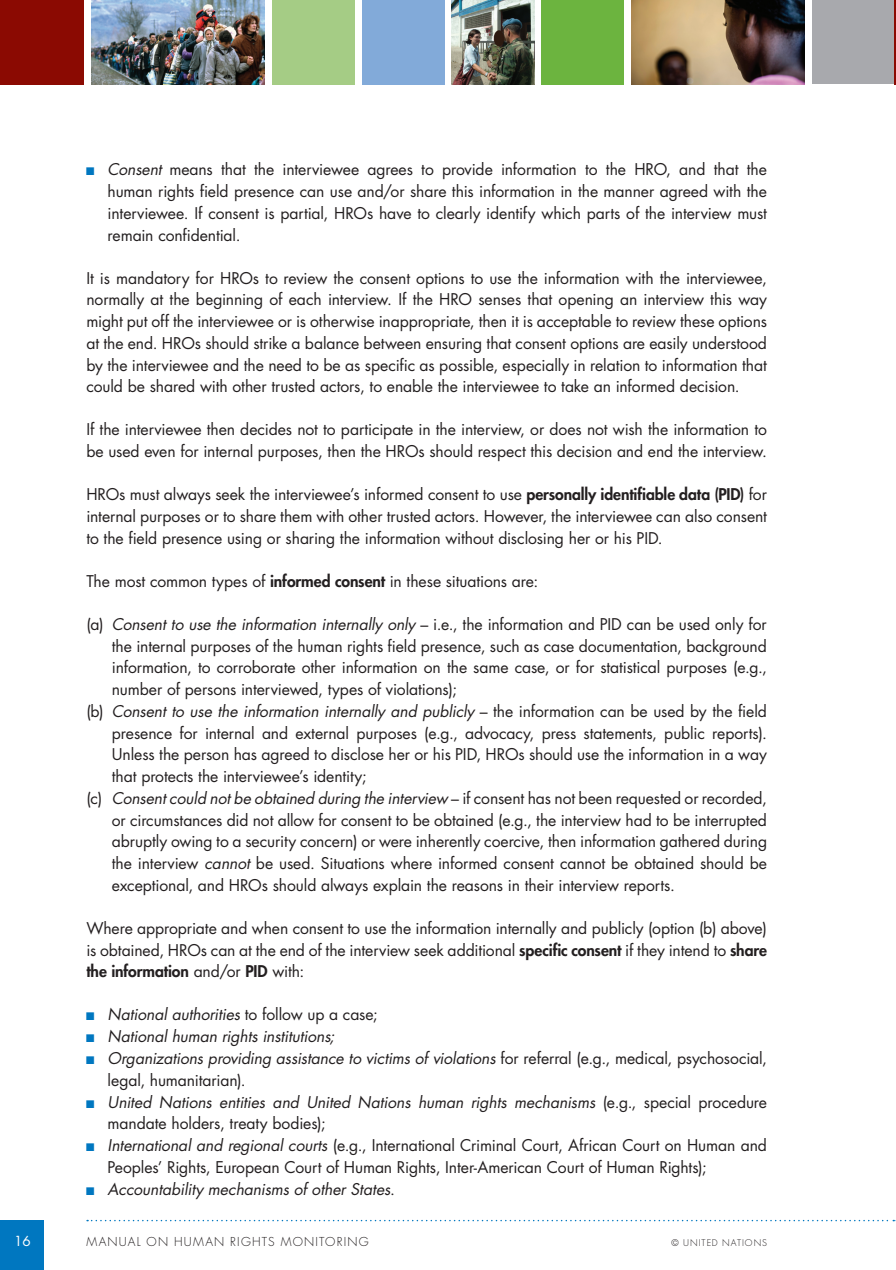
<style>
.page{position:relative;width:896px;height:1270px;background:#fff}
.page>*{position:absolute;margin:0;border:0;box-sizing:border-box;transform-origin:0 0}
.t1{font:15.75px/21.8px "Futura";letter-spacing:-.005em;color:#231f20;text-align:justify}
.t2{font:italic 15.75px "Futura";letter-spacing:-.005em;color:#231f20}
.t3{font:13.5px "Futura";color:#fff}
.t4{font:300 12px "Futura";letter-spacing:.105em;color:#231f20}
.t5{font:300 9px "Futura";letter-spacing:.105em;color:#231f20}
.s1{font-style:italic}
.s2{font-weight:800}
.s3{font-style:normal}
</style>
<div class="page">
<div style="left:0;top:1219px;width:44px;height:51px;background:#0077c0"></div>
<svg style="left:87px;top:1219px;width:809px;height:2px"></svg>
<div style="left:811px;top:0;width:83px;height:84px;background:#a8a9ad"></div>
<hr style="left:894px;top:0;width:1px;height:84px;background:#8b0a02">
<div style="left:272px;top:0;width:82px;height:84px;background:#a5cc85"></div>
<img style="left:631px;top:0;width:173px;height:84px">
<img style="left:91px;top:0;width:173px;height:84px">
<div style="left:541px;top:0;width:83px;height:84px;background:#6cb43f"></div>
<div style="left:362px;top:0;width:82px;height:84px;background:#82aad9"></div>
<img style="left:451px;top:0;width:83px;height:84px">
<div style="left:0;top:0;width:84px;height:84px;background:#8b0a02"></div>
<p class="t1" style="left:108px;top:159px;width:660px"><span class="s1">Consent</span> means that the interviewee agrees to provide information to the HRO, and that the human rights field presence can use and/or share this information in the manner agreed with the interviewee. If consent is partial, HROs have to clearly identify which parts of the interview must remain confidential.</p>
<p class="t1" style="left:86px;top:267px;width:682px">It is mandatory for HROs to review the consent options to use the information with the interviewee, normally at the beginning of each interview. If the HRO senses that opening an interview this way might put off the interviewee or is otherwise inappropriate, then it is acceptable to review these options at the end. HROs should strike a balance between ensuring that consent options are easily understood by the interviewee and the need to be as specific as possible, especially in relation to information that could be shared with other trusted actors, to enable the interviewee to take an informed decision.</p>
<p class="t1" style="left:86px;top:419px;width:682px">If the interviewee then decides not to participate in the interview, or does not wish the information to be used even for internal purposes, then the HROs should respect this decision and end the interview.</p>
<p class="t1" style="left:86px;top:484px;width:682px">HROs must always seek the interviewee’s informed consent to use <span class="s2">personally identifiable data (PID)</span> for internal purposes or to share them with other trusted actors. However, the interviewee can also consent to the field presence using or sharing the information without disclosing her or his PID.</p>
<p class="t1" style="left:86px;top:570px;width:453px">The most common types of <span class="s2">informed consent</span> in these situations are:</p>
<p class="t1" style="left:86px;top:613px;width:682px">(a) <span class="s1">Consent to use the information internally only</span> – i.e., the information and PID can be used only for</p>
<p class="t1" style="left:112px;top:635px;width:656px">the internal purposes of the human rights field presence, such as case documentation, background</p>
<p class="t1" style="left:112px;top:657px;width:656px">information, to corroborate other information on the same case, or for statistical purposes (e.g.,</p>
<p class="t1" style="left:112px;top:678px;width:346px">number of persons interviewed, types of violations);</p>
<p class="t2" style="left:86px;top:701px;width:682px"><span class="s3">(b)</span> Consent to use the information internally and publicly <span class="s3">– the information can be used by the field</span></p>
<p class="t1" style="left:112px;top:722px;width:656px">presence for internal and external purposes (e.g., advocacy, press statements, public reports).</p>
<p class="t1" style="left:112px;top:744px;width:656px">Unless the person has agreed to disclose her or his PID, HROs should use the information in a way</p>
<p class="t1" style="left:112px;top:765px;width:256px">that protects the interviewee’s identity;</p>
<p class="t1" style="left:86px;top:787px;width:682px">(c) <span class="s1">Consent could not be obtained during the interview</span> – if consent has not been requested or recorded,</p>
<p class="t1" style="left:112px;top:809px;width:656px">or circumstances did not allow for consent to be obtained (e.g., the interview had to be interrupted</p>
<p class="t1" style="left:112px;top:831px;width:656px">abruptly owing to a security concern) or were inherently coercive, then information gathered during</p>
<p class="t1" style="left:112px;top:852px;width:656px">the interview <span class="s1">cannot</span> be used. Situations where informed consent cannot be obtained should be</p>
<p class="t1" style="left:112px;top:874px;width:564px">exceptional, and HROs should always explain the reasons in their interview reports.</p>
<p class="t1" style="left:86px;top:917px;width:682px">Where appropriate and when consent to use the information internally and publicly (option (b) above) is obtained, HROs can at the end of the interview seek additional <span class="s2">specific consent</span> if they intend to <span class="s2">share the information</span> and/or <span class="s2">PID</span> with:</p>
<p class="t1" style="left:108px;top:1004px;width:661px;text-align:left"><span class="s1">National authorities</span> to follow up a case;<br><span class="s1">National human rights institutions;<br>Organizations providing assistance to victims of violations</span> for referral (e.g., medical, psychosocial, legal, humanitarian).<br><span class="s1">United Nations entities and United Nations human rights mechanisms</span> (e.g., special procedure mandate holders, treaty bodies);<br><span class="s1">International and regional courts</span> (e.g., International Criminal Court, African Court on Human and Peoples’ Rights, European Court of Human Rights, Inter-American Court of Human Rights); <span class="s1">Accountability mechanisms of other States</span>.</p>
<p class="t3" style="left:14px;top:1232px;width:18px">16</p>
<p class="t4" style="left:86px;top:1234px;width:284px">MANUAL ON HUMAN RIGHTS MONITORING</p>
<p class="t5" style="left:671px;top:1237px;width:97px">© U NITED NATIONS</p>
</div>
